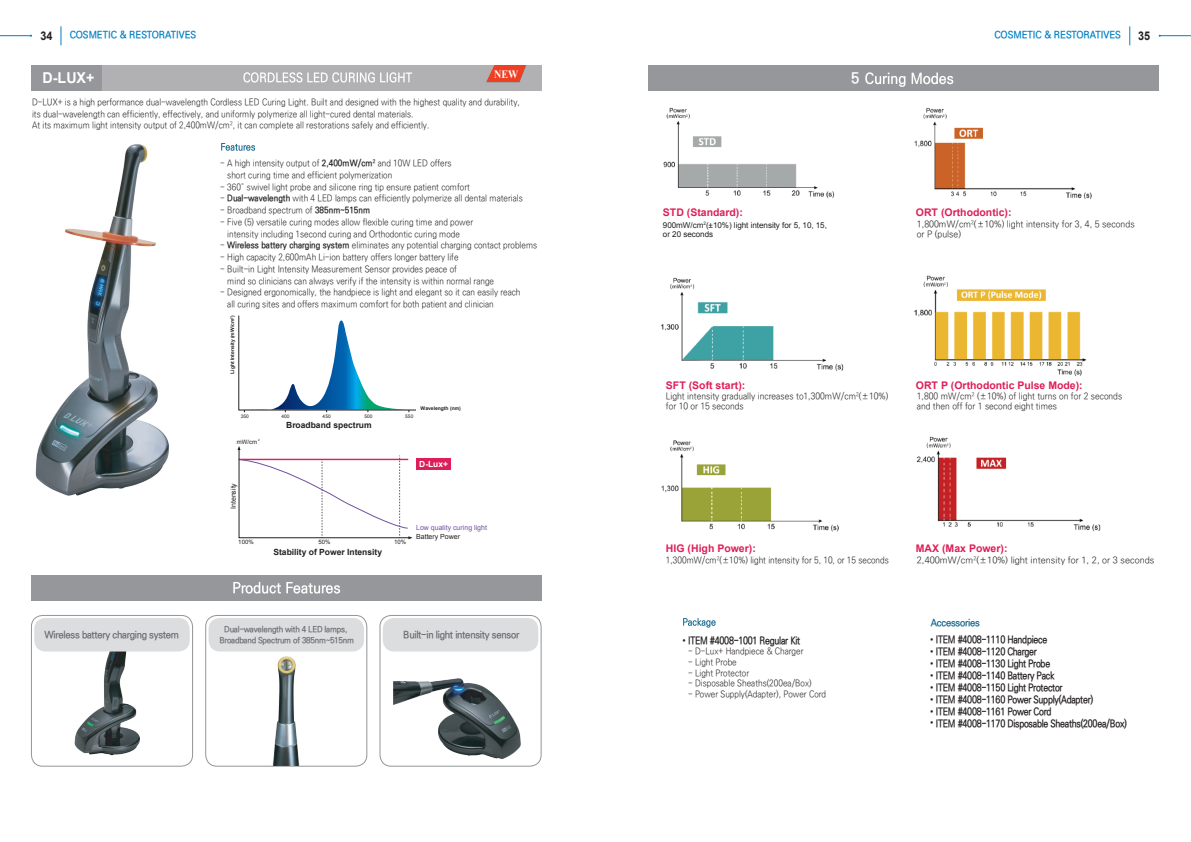
<style>
.page{position:relative;width:1191px;height:842px;background:#fff}
.page>*{position:absolute;margin:0;border:0;box-sizing:border-box;transform-origin:0 0}
.t1{font:700 15.3px "Ko Pub Dotum";color:#fff;scale:.95 1}
.t2{font:700 15px "Arial";color:#fff;scale:.95 1}
.t3{font:700 12px "Arial";color:#231f20;scale:.9 1}
.t4{font:700 11.2px "Times New Roman";color:#fff;scale:.9 1}
.t5{font:700 10.5px "Ko Pub Dotum";letter-spacing:-.03em;color:#231f20;scale:.84 1}
.t6{font:700 10.5px "Arial";color:#de1e58}
.t7{font:700 10px "Ko Pub Dotum";letter-spacing:-.03em;color:#6c6d70;scale:.95 1}
.t8{font:700 10px "Ko Pub Dotum";color:#0081c4;scale:.95 1}
.t9{font:700 10px "Ko Pub Dotum";letter-spacing:-.03em;color:#13678d;scale:.95 1}
.t10{font:300 9px/11.7px "Ko Pub Dotum";color:#231f20;scale:.9 1}
.t11{font:300 9px/10.8px "Ko Pub Dotum";color:#211d1e;scale:.93 1}
.t12{font:300 9px/10.8px "Ko Pub Dotum";color:#211d1e;scale:.96 1}
.t13{font:300 9px "Ko Pub Dotum";color:#211d1e;scale:.9 1}
.t14{font:300 9px "Ko Pub Dotum";color:#211d1e}
.t15{font:700 8.5px "Arial";color:#231f20}
.t16{font:700 8.4px/11.6px "Ko Pub Dotum";letter-spacing:-.03em;color:#6c6d70;text-align:center;scale:.95 1}
.t17{font:700 8.4px "Arial";color:#fff}
.t18{font:8.1px/9.7px "Arial";letter-spacing:-.005em;color:#231f20}
.t19{font:7px "Arial";color:#231f20}
.t20{font:7px "Arial";color:#7150a0}
.t21{font:6px "Arial";color:#231f20}
.t22{font:700 5px "Arial";color:#231f20}
.t23{font:4.8px "Arial";color:#231f20}
.s1{font-weight:700}
.s2{font-family:"Se N CL KS Cpc EUC H";font-weight:400;font-size:10px}
</style>
<div class="page">
<div style="left:648px;top:65px;width:510px;height:26px;background:#96979b"></div>
<img style="left:62px;top:651px;width:91px;height:105px">
<svg style="left:61px;top:26px;width:1px;height:19px"></svg>
<hr style="left:0;top:35px;width:31px;height:1px;background:#0081c4">
<svg style="left:1129px;top:26px;width:1px;height:19px"></svg>
<hr style="left:1159px;top:35px;width:32px;height:1px;background:#0081c4">
<svg style="left:865px;top:72px;width:88px;height:15px"></svg>
<svg style="left:221px;top:143px;width:34px;height:8px"></svg>
<div style="left:32px;top:575px;width:510px;height:26px;background:#96979b"></div>
<svg style="left:233px;top:582px;width:107px;height:12px"></svg>
<div style="left:31px;top:615px;width:162px;height:151px;border:1px solid #939598;border-radius:11px"></div>
<div style="left:34px;top:618px;width:156px;height:33px;background:#dcdddf;border-radius:11px"></div>
<div style="left:205px;top:615px;width:162px;height:151px;border:1px solid #939598;border-radius:11px"></div>
<div style="left:208px;top:618px;width:156px;height:33px;background:#dcdddf;border-radius:11px"></div>
<div style="left:380px;top:615px;width:161px;height:151px;border:1px solid #939598;border-radius:11px"></div>
<div style="left:383px;top:618px;width:155px;height:33px;background:#dcdddf;border-radius:11px"></div>
<div style="left:31px;top:65px;width:510px;height:26px;background:#b1b1b3"></div>
<div style="left:31px;top:65px;width:71px;height:26px;background:#96979b"></div>
<svg style="left:243px;top:72px;width:169px;height:11px"></svg>
<svg style="left:486px;top:65px;width:40px;height:17px"></svg>
<img style="left:35px;top:144px;width:134px;height:352px">
<img style="left:258px;top:656px;width:54px;height:110px">
<img style="left:394px;top:678px;width:127px;height:81px">
<img style="left:663px;top:107px;width:172px;height:91px">
<img style="left:661px;top:277px;width:182px;height:94px">
<img style="left:661px;top:440px;width:178px;height:92px">
<img style="left:914px;top:108px;width:178px;height:91px">
<img style="left:914px;top:275px;width:173px;height:101px">
<img style="left:916px;top:436px;width:185px;height:96px">
<svg style="left:237px;top:446px;width:175px;height:93px"></svg>
<div style="left:416px;top:459px;width:34px;height:11px;background:#de1e58"></div>
<svg style="left:683px;top:618px;width:32px;height:10px"></svg>
<svg style="left:238px;top:315px;width:178px;height:97px"></svg>
<h3 class="t3" style="left:40px;top:28px;width:15px">34</h3>
<p class="t8" style="left:70px;top:30px;width:135px">COSMETIC &amp; RESTORATIVES</p>
<p class="t8" style="left:994px;top:30px;width:135px">COSMETIC &amp; RESTORATIVES</p>
<h3 class="t3" style="left:1138px;top:28px;width:15px">35</h3>
<h1 class="t1" style="left:851px;top:71px;width:10px">5</h1>
<p class="t10" style="left:32px;top:97px;width:543px">D-LUX+ is a high performance dual-wavelength Cordless LED Curing Light. Built and designed with the highest quality and durability, its dual-wavelength can efficiently, effectively, and uniformly polymerize all light-cured dental materials.<br>At its maximum light intensity output of 2,400mW/cm<sup>2</sup>, it can complete all restorations safely and efficiently.</p>
<h2 class="t2" style="left:43px;top:68px;width:56px">D-LUX+</h2>
<p class="t4" style="left:494px;top:66px;width:28px">NEW</p>
<p class="t10" style="left:227px;top:158px;width:251px;text-indent:-7px">- A high intensity output of <span class="s1">2,400mW/cm</span><sup>2</sup> and 10W LED offers short curing time and efficient polymerization</p>
<p class="t10" style="left:220px;top:182px;width:279px">- 360° swivel light probe and silicone ring tip ensure patient comfort</p>
<p class="t10" style="left:220px;top:193px;width:338px">- <span class="s1">Dual-wavelength</span> with 4 LED lamps can efficiently polymerize all dental materials</p>
<p class="t10" style="left:220px;top:205px;width:168px">- Broadband spectrum of <span class="s1">385nm~515nm</span></p>
<p class="t10" style="left:227px;top:217px;width:275px;text-indent:-7px">- Five (5) versatile curing modes allow flexible curing time and power intensity including 1second curing and Orthodontic curing mode</p>
<p class="t10" style="left:220px;top:240px;width:354px">- <span class="s1">Wireless battery charging system</span> eliminates any potential charging contact problems</p>
<p class="t10" style="left:220px;top:252px;width:266px">- High capacity 2,600mAh Li-ion battery offers longer battery life</p>
<p class="t10" style="left:227px;top:264px;width:298px;text-indent:-7px">- Built-in Light Intensity Measurement Sensor provides peace of<br>mind so clinicians can always verify if the intensity is within normal range</p>
<p class="t10" style="left:227px;top:287px;width:327px;text-indent:-7px">- Designed ergonomically, the handpiece is light and elegant so it can easily reach all curing sites and offers maximum comfort for both patient and clinician</p>
<p class="t22" style="left:229px;top:374px;width:60px;rotate:-90deg">Light Intensity (mW/cm<sup>2</sup>)</p>
<p class="t22" style="left:420px;top:405px;width:42px">Wavelength (nm)</p>
<p class="t23" style="left:241px;top:413px;width:10px">350</p>
<p class="t23" style="left:281px;top:413px;width:10px">400</p>
<p class="t23" style="left:323px;top:413px;width:10px">450</p>
<p class="t23" style="left:364px;top:413px;width:10px">500</p>
<p class="t23" style="left:405px;top:413px;width:10px">550</p>
<p class="t21" style="left:237px;top:437px;width:24px">mW/cm <sup>2</sup></p>
<p class="t19" style="left:229px;top:509px;width:28px;rotate:-90deg">Intensity</p>
<p class="t15" style="left:286px;top:419px;width:87px">Broadband spectrum</p>
<p class="t21" style="left:238px;top:538px;width:17px">100%</p>
<p class="t21" style="left:318px;top:538px;width:14px">50%</p>
<p class="t21" style="left:394px;top:538px;width:14px">10%</p>
<p class="t15" style="left:273px;top:546px;width:110px">Stability of Power Intensity</p>
<p class="t17" style="left:419px;top:459px;width:30px">D-Lux+</p>
<p class="t20" style="left:416px;top:523px;width:72px">Low quality curing light</p>
<p class="t19" style="left:416px;top:532px;width:45px">Battery Power</p>
<p class="t16" style="left:219px;top:623px;width:143px">Dual-wavelength with 4 LED lamps,<br>Broadband Spectrum of 385nm~515nm</p>
<p class="t7" style="left:44px;top:630px;width:144px">Wireless battery charging system</p>
<p class="t7" style="left:403px;top:630px;width:123px">Built-in light intensity sensor</p>
<p class="t6" style="left:663px;top:205px;width:81px">STD (Standard):</p>
<p class="t18" style="left:663px;top:220px;width:166px">900mW/cm<sup>2</sup>(±10%) light intensity for 5, 10, 15, or 20 seconds</p>
<p class="t6" style="left:916px;top:205px;width:97px">ORT (Orthodontic):</p>
<p class="t12" style="left:917px;top:219px;width:228px">1,800mW/cm<sup>2</sup>(±10%) light intensity for 3, 4, 5 seconds or P (pulse)</p>
<p class="t6" style="left:666px;top:378px;width:81px">SFT (Soft start):</p>
<p class="t11" style="left:666px;top:391px;width:241px">Light intensity gradually increases to1,300mW/cm<sup>2</sup>(±10%) for 10 or 15 seconds</p>
<p class="t6" style="left:916px;top:378px;width:168px">ORT P (Orthodontic Pulse Mode):</p>
<p class="t11" style="left:917px;top:391px;width:222px">1,800 mW/cm<sup>2</sup> (±10%) of light turns on for 2 seconds and then off for 1 second eight times</p>
<p class="t6" style="left:666px;top:541px;width:91px">HIG (High Power):</p>
<p class="t13" style="left:666px;top:556px;width:249px">1,300mW/cm<sup>2</sup>(±10%) light intensity for 5, 10, or 15 seconds</p>
<p class="t5" style="left:682px;top:635px;width:142px"><span class="s2">•</span> ITEM #4008-1001 Regular Kit</p>
<p class="t10" style="left:688px;top:646px;width:130px">- D-Lux+ Handpiece &amp; Charger</p>
<p class="t10" style="left:688px;top:657px;width:56px">- Light Probe</p>
<p class="t10" style="left:688px;top:667px;width:69px">- Light Protector</p>
<p class="t10" style="left:688px;top:678px;width:139px">- Disposable Sheaths(200ea/Box)</p>
<p class="t10" style="left:688px;top:689px;width:155px">- Power Supply(Adapter), Power Cord</p>
<p class="t6" style="left:916px;top:541px;width:93px">MAX (Max Power):</p>
<p class="t14" style="left:917px;top:556px;width:239px">2,400mW/cm<sup>2</sup>(±10%) light intensity for 1, 2, or 3 seconds</p>
<p class="t9" style="left:931px;top:618px;width:53px">Accessories</p>
<p class="t5" style="left:930px;top:634px;width:141px"><span class="s2">•</span> ITEM #4008-1110 Handpiece</p>
<p class="t5" style="left:930px;top:646px;width:129px"><span class="s2">•</span> ITEM #4008-1120 Charger</p>
<p class="t5" style="left:930px;top:658px;width:145px"><span class="s2">•</span> ITEM #4008-1130 Light Probe</p>
<p class="t5" style="left:930px;top:670px;width:150px"><span class="s2">•</span> ITEM #4008-1140 Battery Pack</p>
<p class="t5" style="left:930px;top:682px;width:159px"><span class="s2">•</span> ITEM #4008-1150 Light Protector</p>
<p class="t5" style="left:930px;top:694px;width:196px"><span class="s2">•</span> ITEM #4008-1160 Power Supply(Adapter)</p>
<p class="t5" style="left:930px;top:706px;width:146px"><span class="s2">•</span> ITEM #4008-1161 Power Cord</p>
<p class="t5" style="left:930px;top:718px;width:236px"><span class="s2">•</span> ITEM #4008-1170 Disposable Sheaths(200ea/Box)</p>
</div>
